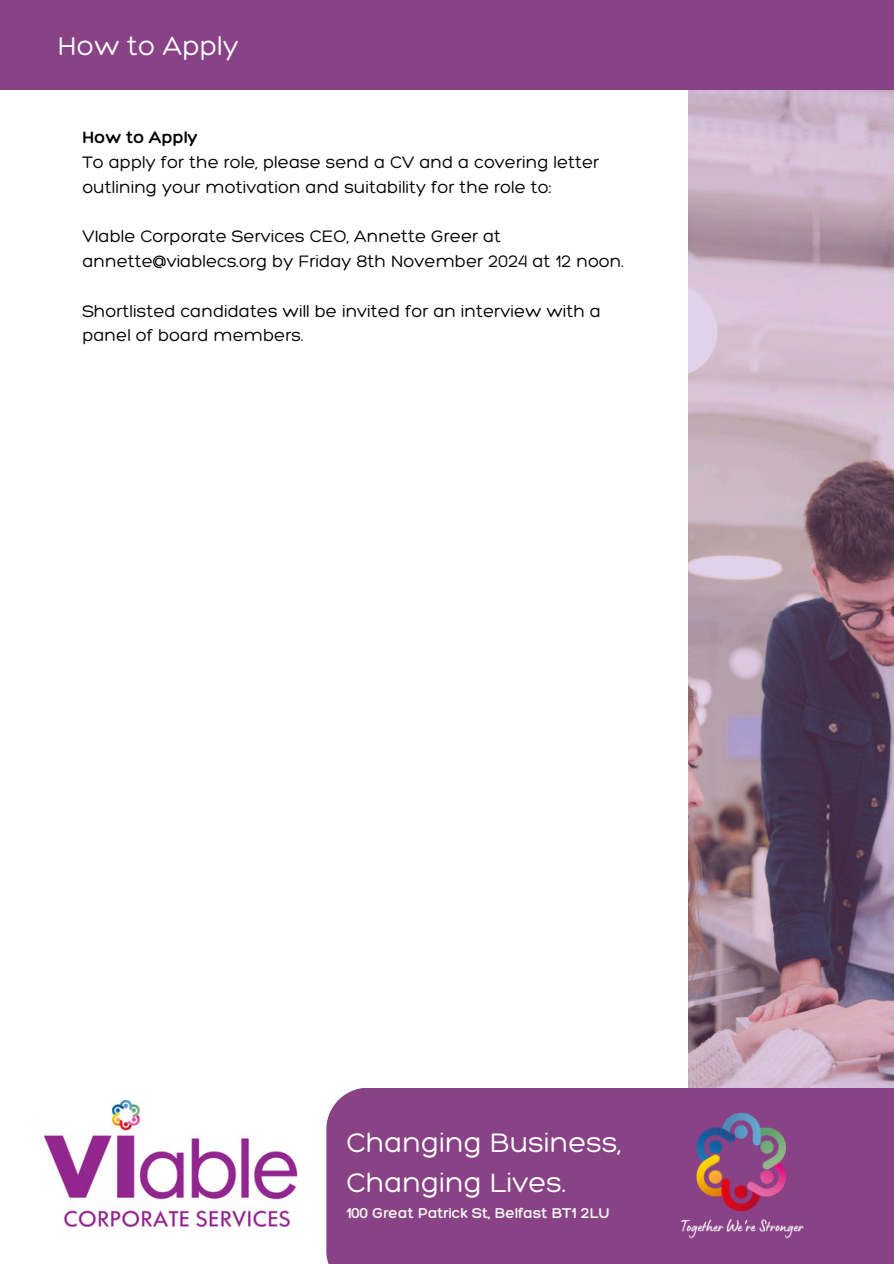
<style>
.page{position:relative;width:894px;height:1264px;background:#fff}
.page>*{position:absolute;margin:0;border:0;box-sizing:border-box;transform-origin:0 0}
.t1{font:300 29.1px "Hero";color:#fff}
.t2{font:300 28.05px "Hero";color:#fff}
.t3{font:300 18px/24.8px "Hero";color:#000}
.t4{font:300 15.6px "Hero";color:#f0f4ee}
.s1{font-style:inherit}
</style>
<div class="page">
<img style="left:687px;top:89px;width:206px;height:998px">
<div style="left:326px;top:1087px;width:567px;height:176px;background:#894285"></div>
<img style="left:632px;top:1106px;width:201px;height:136px">
<img style="left:44px;top:1100px;width:252px;height:126px">
<div style="left:0;top:0;width:893px;height:89px;background:#894285"></div>
<p class="t2" style="left:58px;top:28px;width:182px">How to Apply</p>
<p class="t3" style="left:82px;top:124px;width:518px"><span class="s1">How to Apply<br></span>To apply for the role, please send a CV and a covering letter outlining your motivation and suitability for the role to:</p>
<p class="t3" style="left:82px;top:223px;width:543px">VIable Corporate Services CEO, Annette Greer at annette@viablecs.org by Friday 8th November 2024 at 12 noon.</p>
<p class="t3" style="left:82px;top:298px;width:520px">Shortlisted candidates will be invited for an interview with a panel of board members.</p>
<h2 class="t1" style="left:346px;top:1123px;width:276px">Changing Business,</h2>
<p class="t1" style="left:346px;top:1164px;width:221px">Changing Lives.</p>
<p class="t4" style="left:346px;top:1202px;width:265px">100 Great Patrick St, Belfast BT1 2LU</p>
</div>
